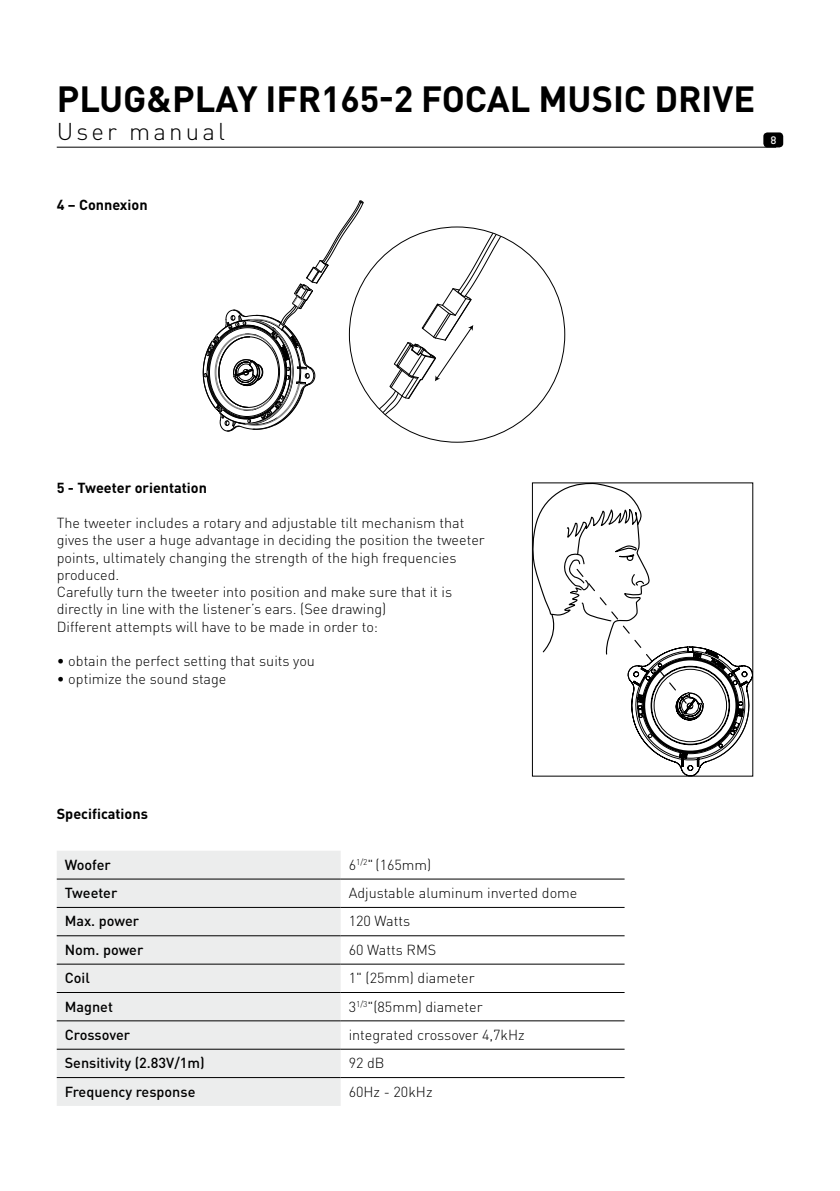
<style>
.page{position:relative;width:840px;height:1191px;background:#fff}
.page>*{position:absolute;margin:0;border:0;box-sizing:border-box;transform-origin:0 0}
.t1{font:700 36px "DINOT";color:#000}
.t2{font:300 24px "DINOT";letter-spacing:.13em;color:#000}
.t3{font:300 14.4px/17.2px "DINOT";color:#000}
.t4{font:500 14.4px "DINOT";color:#000}
.t5{font:700 14.4px "DINOT";color:#000}
.t6{font:500 12px "Conduit ITC";color:#fff}
</style>
<div class="page">
<div style="left:763px;top:132px;width:19px;height:15px;background:#000;border-radius:4px"></div>
<hr style="left:57px;top:147px;width:718px;height:1px;background:#000">
<svg style="left:533px;top:484px;width:217px;height:290px"></svg>
<div style="left:531px;top:482px;width:221px;height:294px;border:1px solid #000"></div>
<div style="left:57px;top:851px;width:283px;height:255px;background:#eceded"></div>
<hr style="left:57px;top:878px;width:283px;height:1px;background:#000">
<hr style="left:340px;top:878px;width:284px;height:1px;background:#000">
<hr style="left:57px;top:907px;width:283px;height:1px;background:#000">
<hr style="left:340px;top:907px;width:284px;height:1px;background:#000">
<hr style="left:57px;top:935px;width:283px;height:1px;background:#000">
<hr style="left:340px;top:935px;width:284px;height:1px;background:#000">
<hr style="left:57px;top:963px;width:283px;height:1px;background:#000">
<hr style="left:340px;top:963px;width:284px;height:1px;background:#000">
<hr style="left:57px;top:992px;width:283px;height:1px;background:#000">
<hr style="left:340px;top:992px;width:284px;height:1px;background:#000">
<hr style="left:57px;top:1020px;width:283px;height:1px;background:#000">
<hr style="left:340px;top:1020px;width:284px;height:1px;background:#000">
<hr style="left:57px;top:1048px;width:283px;height:1px;background:#000">
<hr style="left:340px;top:1048px;width:284px;height:1px;background:#000">
<hr style="left:57px;top:1077px;width:283px;height:1px;background:#000">
<hr style="left:340px;top:1077px;width:284px;height:1px;background:#000">
<svg style="left:202px;top:200px;width:350px;height:237px"></svg>
<h1 class="t1" style="left:57px;top:75px;width:699px">PLUG&amp;PLAY IFR165-2 FOCAL MUSIC DRIVE</h1>
<h2 class="t2" style="left:57px;top:117px;width:170px">User manual</h2>
<p class="t6" style="left:770px;top:133px;width:8px">8</p>
<p class="t5" style="left:57px;top:195px;width:92px">4 – Connexion</p>
<p class="t5" style="left:57px;top:479px;width:152px">5 - Tweeter orientation</p>
<p class="t3" style="left:57px;top:514px;width:429px">The tweeter includes a rotary and adjustable tilt mechanism that gives the user a huge advantage in deciding the position the tweeter points, ultimately changing the strength of the high frequencies produced.<br>Carefully turn the tweeter into position and make sure that it is directly in line with the listener’s ears. (See drawing)<br>Different attempts will have to be made in order to:</p>
<p class="t3" style="left:57px;top:652px;width:259px">• obtain the perfect setting that suits you</p>
<p class="t3" style="left:57px;top:669px;width:171px">• optimize the sound stage</p>
<p class="t5" style="left:57px;top:804px;width:93px">Specifications</p>
<p class="t4" style="left:65px;top:855px;width:48px">Woofer</p>
<p class="t3" style="left:348px;top:855px;width:84px">6<sup>1/2</sup>" (165mm)</p>
<p class="t4" style="left:65px;top:883px;width:54px">Tweeter</p>
<p class="t3" style="left:348px;top:884px;width:230px">Adjustable aluminum inverted dome</p>
<p class="t4" style="left:65px;top:912px;width:76px">Max. power</p>
<p class="t3" style="left:348px;top:912px;width:63px">120 Watts</p>
<p class="t4" style="left:65px;top:940px;width:80px">Nom. power</p>
<p class="t3" style="left:348px;top:941px;width:89px">60 Watts RMS</p>
<p class="t4" style="left:65px;top:968px;width:27px">Coil</p>
<p class="t3" style="left:348px;top:969px;width:127px">1" (25mm) diameter</p>
<p class="t4" style="left:65px;top:997px;width:50px">Magnet</p>
<p class="t3" style="left:348px;top:997px;width:135px">3<sup>1/3</sup>"(85mm) diameter</p>
<p class="t4" style="left:65px;top:1025px;width:67px">Crossover</p>
<p class="t3" style="left:348px;top:1026px;width:177px">integrated crossover 4,7kHz</p>
<p class="t4" style="left:65px;top:1053px;width:141px">Sensitivity (2.83V/1m)</p>
<p class="t3" style="left:348px;top:1054px;width:37px">92 dB</p>
<p class="t4" style="left:65px;top:1082px;width:132px">Frequency response</p>
<p class="t3" style="left:348px;top:1082px;width:85px">60Hz - 20kHz</p>
</div>
